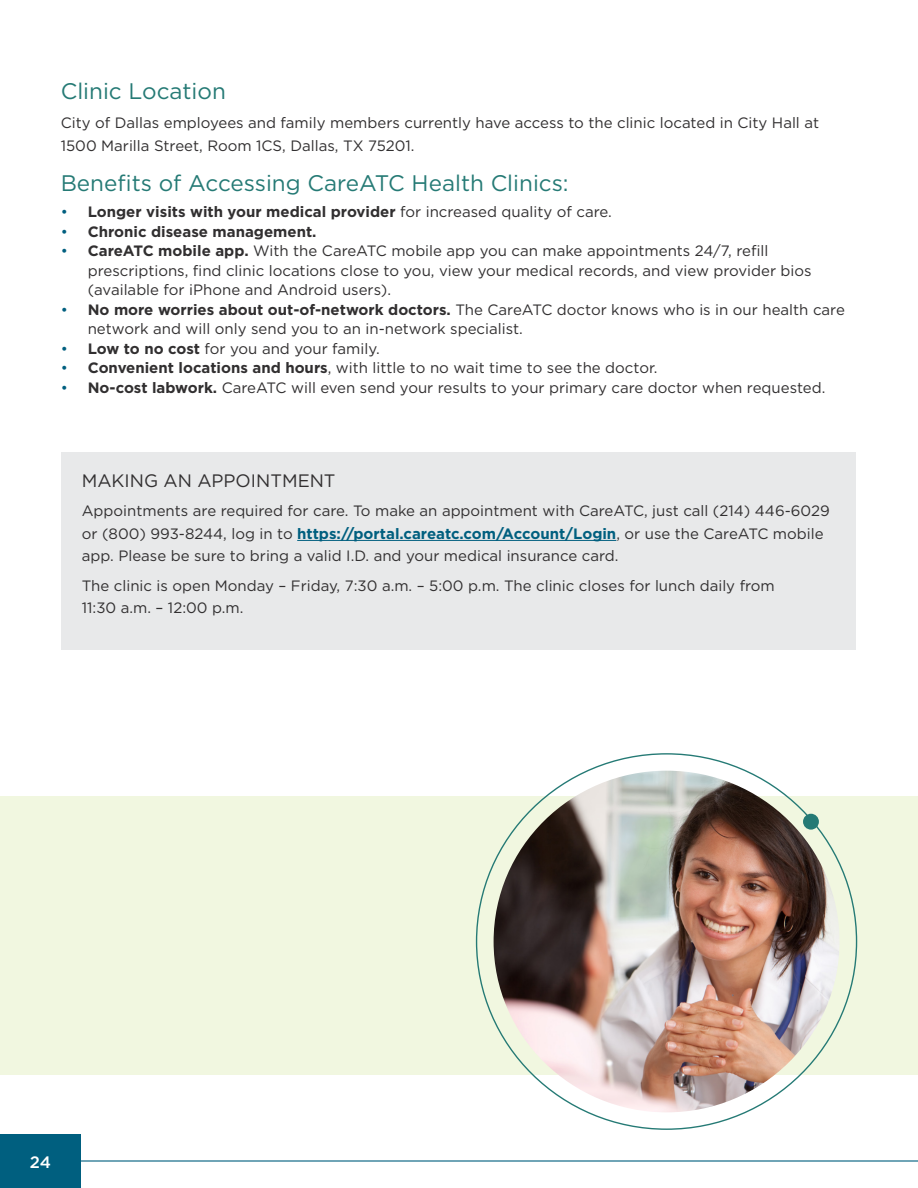
<style>
.page{position:relative;width:918px;height:1188px;background:#fff}
.page>*{position:absolute;margin:0;border:0;box-sizing:border-box;transform-origin:0 0}
.t1{font:22.5px "Gotham";color:#257a75}
.t2{font:18px "Gotham";color:#312f30}
.t3{font:500 16.5px "Gotham";color:#fff}
.t4{font:15px/22.5px "Gotham";color:#312f30}
.t5{font:700 15px "Gotham";color:#312f30}
.s1{font-weight:400;color:#005f7f}
.s2{font-weight:400}
.s3{color:#005f7f}
.s4{font-weight:700}
.s5{font-weight:700;color:#005f7f}
</style>
<div class="page">
<div style="left:62px;top:453px;width:794px;height:197px;background:#e8e9ea"></div>
<hr style="left:297px;top:540px;width:319px;height:1px;background:#005f7f">
<div style="left:0;top:796px;width:918px;height:279px;background:#f1f7e0"></div>
<img style="left:494px;top:771px;width:346px;height:341px">
<div style="left:803px;top:814px;width:16px;height:16px;background:#257a75;border-radius:50%"></div>
<hr style="left:917px;top:82px;width:1px;height:249px;background:#257a75">
<hr style="left:0;top:1160px;width:918px;height:2px;background:#005f7f">
<div style="left:0;top:1134px;width:81px;height:54px;background:#005f7f"></div>
<h1 class="t1" style="left:61px;top:77px;width:167px">Clinic Location</h1>
<p class="t4" style="left:61px;top:111px;width:760px">City of Dallas employees and family members currently have access to the clinic located in City Hall at<br>1500 Marilla Street, Room 1CS, Dallas, TX 75201.</p>
<h1 class="t1" style="left:61px;top:169px;width:509px">Benefits of Accessing CareATC Health Clinics:</h1>
<p class="t5" style="left:61px;top:202px;width:553px"><span class="s1">•</span> Longer visits with your medical provider <span class="s2">for increased quality of care.</span></p>
<p class="t5" style="left:61px;top:222px;width:257px"><span class="s1">•</span> Chronic disease management.</p>
<p class="t4" style="left:88px;top:241px;width:725px;line-height:19.5px;text-indent:-27px"><span class="s3">•</span> <span class="s4">CareATC mobile app.</span> With the CareATC mobile app you can make appointments 24/7, refill prescriptions, find clinic locations close to you, view your medical records, and view provider bios (available for iPhone and Android users).</p>
<p class="t4" style="left:88px;top:300px;width:759px;line-height:19.5px;text-indent:-27px"><span class="s3">•</span> <span class="s4">No more worries about out-of-network doctors.</span> The CareATC doctor knows who is in our health care network and will only send you to an in-network specialist.</p>
<p class="t4" style="left:61px;top:337px;width:320px"><span class="s3">•</span> <span class="s4">Low to no cost</span> for you and your family.</p>
<p class="t4" style="left:61px;top:357px;width:598px"><span class="s3">•</span> <span class="s4">Convenient locations and hours</span>, with little to no wait time to see the doctor.</p>
<p class="t4" style="left:61px;top:376px;width:766px"><span class="s3">•</span> <span class="s4">No-cost labwork.</span> CareATC will even send your results to your primary care doctor when requested.</p>
<p class="t2" style="left:82px;top:469px;width:255px">MAKING AN APPOINTMENT</p>
<p class="t4" style="left:82px;top:500px;width:750px">Appointments are required for care. To make an appointment with CareATC, just call (214) 446-6029 or (800) 993-8244, log in to <span class="s5">https://portal.careatc.com/Account/Login</span>, or use the CareATC mobile app. Please be sure to bring a valid I.D. and your medical insurance card.</p>
<p class="t4" style="left:82px;top:574px;width:695px">The clinic is open Monday – Friday, 7:30 a.m. – 5:00 p.m. The clinic closes for lunch daily from<br>11:30 a.m. – 12:00 p.m.</p>
<p class="t3" style="left:30px;top:1151px;width:23px">24</p>
</div>
